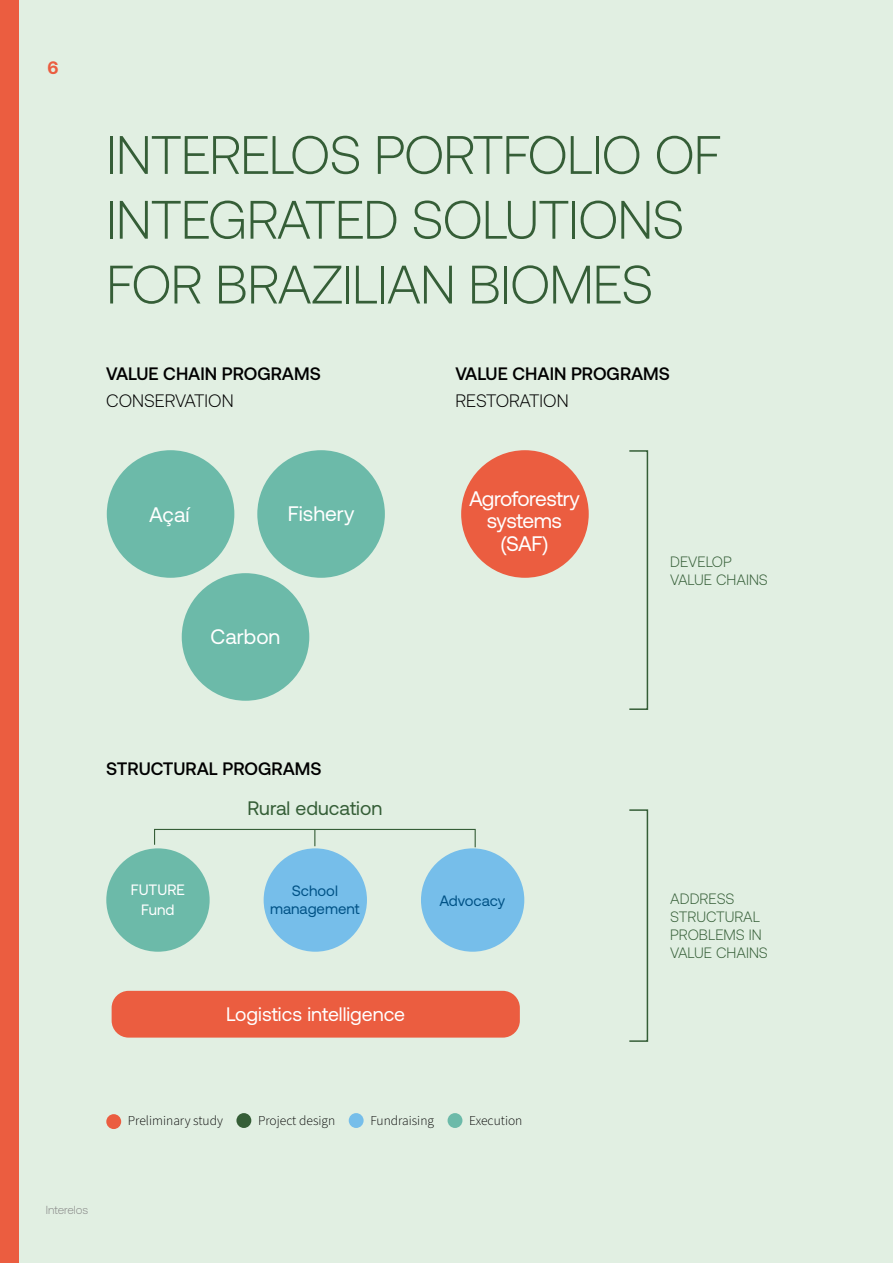
<style>
.page{position:relative;width:893px;height:1263px;background:#e1efe2}
.page>*{position:absolute;margin:0;border:0;box-sizing:border-box;transform-origin:0 0}
.t1{font:300 54px/64.8px "Aeonik";letter-spacing:-.02em;color:#355e37}
.t2{font:21px/22.5px "Aeonik";letter-spacing:-.02em;color:#fff;text-align:center}
.t3{font:21px "Aeonik";color:#fff}
.t4{font:19.5px "Aeonik";color:#fff}
.t5{font:19.5px "Aeonik";color:#355e37}
.t6{font:500 18px "Aeonik";color:#000}
.t7{font:300 18px "Aeonik";color:#000}
.t8{font:700 18px "Aeonik";color:#eb5d40}
.t9{font:300 15px/18px "Aeonik";color:#355e37}
.t10{font:15px/18px "Aeonik";color:#005286;text-align:center}
.t11{font:15px/19.5px "Aeonik";color:#fff;text-align:center}
.t12{font:300 13.5px "Source Sans Pro";color:#000}
.t13{font:300 11.7px "Aeonik";color:#878787}
</style>
<div class="page">
<div style="left:629px;top:809px;width:19px;height:233px;border:2px solid #355e37"></div>
<div style="left:106px;top:1114px;width:15px;height:15px;background:#eb5d40;border-radius:50%"></div>
<div style="left:236px;top:1113px;width:15px;height:15px;background:#355e37;border-radius:50%"></div>
<div style="left:349px;top:1113px;width:15px;height:15px;background:#76beea;border-radius:50%"></div>
<div style="left:448px;top:1113px;width:14px;height:15px;background:#6cbaa9;border-radius:50%"></div>
<div style="left:461px;top:450px;width:128px;height:128px;background:#eb5d40;border-radius:50%"></div>
<div style="left:107px;top:450px;width:127px;height:128px;background:#6cbaa9;border-radius:50%"></div>
<div style="left:257px;top:450px;width:128px;height:128px;background:#6cbaa9;border-radius:50%"></div>
<div style="left:629px;top:450px;width:19px;height:260px;border:2px solid #355e37"></div>
<div style="left:112px;top:991px;width:408px;height:46px;background:#eb5d40;border-radius:17px"></div>
<div style="left:182px;top:573px;width:127px;height:128px;background:#6cbaa9;border-radius:50%"></div>
<div style="left:421px;top:848px;width:103px;height:104px;background:#76beea;border-radius:50%"></div>
<div style="left:106px;top:848px;width:104px;height:104px;background:#6cbaa9;border-radius:50%"></div>
<div style="left:264px;top:848px;width:103px;height:104px;background:#76beea;border-radius:50%"></div>
<svg style="left:154px;top:828px;width:322px;height:20px"></svg>
<div style="left:0;top:0;width:19px;height:1263px;background:#eb5d40"></div>
<p class="t8" style="left:48px;top:58px;width:13px">6</p>
<p class="t1" style="left:106px;top:123px;width:617px">INTERELOS PORTFOLIO OF<br>INTEGRATED SOLUTIONS<br>FOR BRAZILIAN BIOMES</p>
<p class="t6" style="left:106px;top:364px;width:216px">VALUE CHAIN PROGRAMS</p>
<p class="t7" style="left:106px;top:391px;width:129px">CONSERVATION</p>
<p class="t2" style="left:149px;top:503px;width:42px">Açaí</p>
<p class="t3" style="left:288px;top:502px;width:68px">Fishery</p>
<p class="t2" style="left:211px;top:626px;width:71px">Carbon</p>
<p class="t6" style="left:455px;top:364px;width:216px">VALUE CHAIN PROGRAMS</p>
<p class="t7" style="left:455px;top:391px;width:115px">RESTORATION</p>
<p class="t2" style="left:469px;top:487px;width:112px">Agroforestry systems (SAF)</p>
<p class="t9" style="left:670px;top:553px;width:99px">DEVELOP<br>VALUE CHAINS</p>
<p class="t6" style="left:106px;top:758px;width:217px">STRUCTURAL PROGRAMS</p>
<p class="t5" style="left:247px;top:798px;width:136px">Rural education</p>
<p class="t11" style="left:131px;top:880px;width:56px">FUTURE<br>Fund</p>
<p class="t10" style="left:270px;top:882px;width:91px">School management</p>
<p class="t10" style="left:439px;top:891px;width:67px">Advocacy</p>
<p class="t4" style="left:226px;top:1003px;width:181px">Logistics intelligence</p>
<p class="t13" style="left:46px;top:1203px;width:44px">Interelos</p>
<p class="t12" style="left:128px;top:1111px;width:96px">Preliminary study</p>
<p class="t12" style="left:258px;top:1111px;width:79px">Project design</p>
<p class="t12" style="left:370px;top:1111px;width:65px">Fundraising</p>
<p class="t12" style="left:469px;top:1111px;width:55px">Execution</p>
<p class="t9" style="left:670px;top:890px;width:99px">ADDRESS<br>STRUCTURAL<br>PROBLEMS IN<br>VALUE CHAINS</p>
</div>
